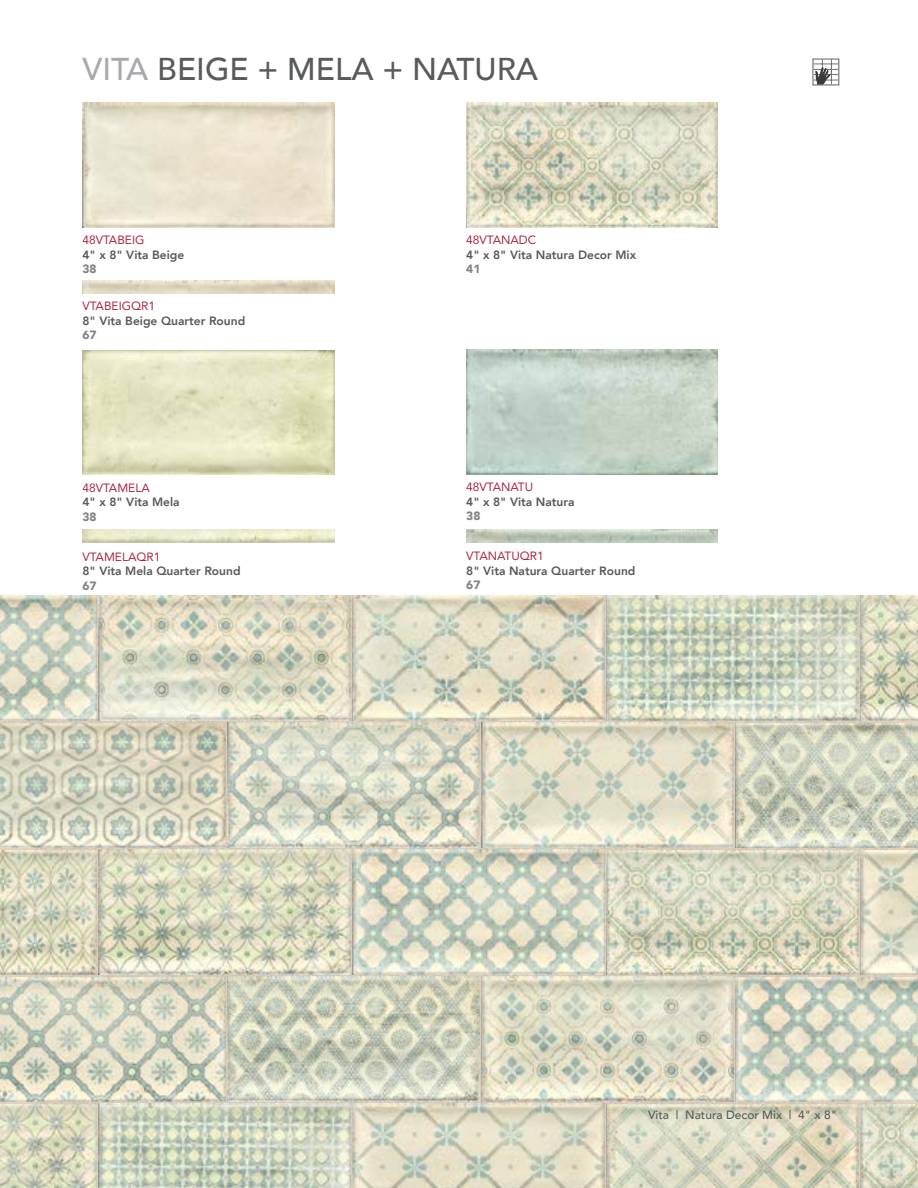
<style>
.page{position:relative;width:918px;height:1188px;background:#fff}
.page>*{position:absolute;margin:0;border:0;box-sizing:border-box;transform-origin:0 0}
.t1{font:500 31.5px "Avenir";color:#595a5c}
.t2{font:800 12px "Avenir";color:#58595b}
.t3{font:12px "Avenir";color:#aa2842}
.t4{font:500 12px "Avenir";color:#58595b}
.t5{font:900 12px "Avenir";color:#808285}
.s1{color:#a7a9ac}
</style>
<div class="page">
<img style="left:82px;top:350px;width:252px;height:125px">
<img style="left:466px;top:350px;width:252px;height:124px">
<img style="left:82px;top:281px;width:252px;height:12px">
<img style="left:82px;top:530px;width:252px;height:13px">
<img style="left:466px;top:529px;width:252px;height:13px">
<img style="left:101px;top:596px;width:249px;height:123px">
<img style="left:354px;top:596px;width:250px;height:123px">
<img style="left:0;top:724px;width:226px;height:124px">
<img style="left:484px;top:724px;width:249px;height:122px">
<img style="left:230px;top:724px;width:249px;height:122px">
<img style="left:101px;top:851px;width:249px;height:122px">
<img style="left:354px;top:851px;width:250px;height:122px">
<img style="left:0;top:977px;width:225px;height:125px">
<img style="left:484px;top:978px;width:249px;height:123px">
<img style="left:230px;top:978px;width:249px;height:123px">
<img style="left:608px;top:596px;width:250px;height:123px">
<img style="left:863px;top:596px;width:55px;height:125px">
<img style="left:0;top:596px;width:96px;height:123px">
<img style="left:738px;top:723px;width:180px;height:125px">
<img style="left:608px;top:851px;width:250px;height:122px">
<img style="left:863px;top:850px;width:55px;height:125px">
<img style="left:0;top:850px;width:96px;height:125px">
<img style="left:738px;top:977px;width:180px;height:125px">
<img style="left:101px;top:1105px;width:249px;height:83px">
<img style="left:354px;top:1105px;width:250px;height:83px">
<img style="left:608px;top:1105px;width:250px;height:83px">
<img style="left:863px;top:1104px;width:55px;height:84px">
<img style="left:0;top:1104px;width:96px;height:84px">
<svg style="left:96px;top:596px;width:5px;height:123px"></svg>
<svg style="left:226px;top:724px;width:4px;height:122px"></svg>
<svg style="left:96px;top:1105px;width:5px;height:83px"></svg>
<svg style="left:96px;top:851px;width:5px;height:122px"></svg>
<svg style="left:226px;top:978px;width:4px;height:123px"></svg>
<svg style="left:350px;top:596px;width:4px;height:123px"></svg>
<svg style="left:479px;top:724px;width:5px;height:122px"></svg>
<svg style="left:350px;top:1105px;width:4px;height:83px"></svg>
<svg style="left:350px;top:851px;width:4px;height:122px"></svg>
<svg style="left:479px;top:978px;width:5px;height:123px"></svg>
<svg style="left:604px;top:596px;width:4px;height:123px"></svg>
<svg style="left:733px;top:724px;width:5px;height:122px"></svg>
<svg style="left:604px;top:1105px;width:4px;height:83px"></svg>
<svg style="left:604px;top:851px;width:4px;height:122px"></svg>
<svg style="left:733px;top:978px;width:5px;height:123px"></svg>
<svg style="left:858px;top:596px;width:5px;height:123px"></svg>
<svg style="left:858px;top:1105px;width:5px;height:83px"></svg>
<svg style="left:858px;top:851px;width:5px;height:122px"></svg>
<svg style="left:0;top:719px;width:895px;height:5px;background:#d2cdbc"></svg>
<svg style="left:32px;top:1101px;width:864px;height:4px;background:#d7d1c1"></svg>
<svg style="left:32px;top:846px;width:864px;height:5px;background:#d3cfbf"></svg>
<svg style="left:32px;top:973px;width:863px;height:5px;background:#d2cdbd"></svg>
<img style="left:466px;top:103px;width:252px;height:125px">
<img style="left:82px;top:103px;width:252px;height:125px">
<svg style="left:812px;top:58px;width:27px;height:28px"></svg>
<svg style="left:814px;top:60px;width:24px;height:25px"></svg>
<h1 class="t1" style="left:82px;top:42px;width:457px"><span class="s1">VITA</span> BEIGE + MELA + NATURA</h1>
<p class="t3" style="left:82px;top:230px;width:64px">48VTABEIG</p>
<p class="t2" style="left:82px;top:245px;width:103px">4" x 8" Vita Beige</p>
<p class="t5" style="left:82px;top:259px;width:16px">38</p>
<p class="t3" style="left:466px;top:230px;width:72px">48VTANADC</p>
<p class="t2" style="left:466px;top:245px;width:171px">4" x 8" Vita Natura Decor Mix</p>
<p class="t5" style="left:466px;top:259px;width:16px">41</p>
<p class="t3" style="left:82px;top:296px;width:74px">VTABEIGQR1</p>
<p class="t2" style="left:82px;top:311px;width:164px">8" Vita Beige Quarter Round</p>
<p class="t5" style="left:82px;top:325px;width:16px">67</p>
<p class="t3" style="left:82px;top:478px;width:69px">48VTAMELA</p>
<p class="t2" style="left:82px;top:493px;width:99px">4" x 8" Vita Mela</p>
<p class="t5" style="left:82px;top:506px;width:16px">38</p>
<p class="t3" style="left:466px;top:477px;width:68px">48VTANATU</p>
<p class="t2" style="left:466px;top:492px;width:110px">4" x 8" Vita Natura</p>
<p class="t5" style="left:466px;top:506px;width:16px">38</p>
<p class="t3" style="left:82px;top:547px;width:80px">VTAMELAQR1</p>
<p class="t2" style="left:82px;top:562px;width:160px">8" Vita Mela Quarter Round</p>
<p class="t5" style="left:82px;top:575px;width:16px">67</p>
<p class="t3" style="left:466px;top:546px;width:79px">VTANATUQR1</p>
<p class="t2" style="left:466px;top:561px;width:171px">8" Vita Natura Quarter Round</p>
<p class="t5" style="left:466px;top:575px;width:16px">67</p>
<p class="t4" style="left:648px;top:1104px;width:190px">Vita | Natura Decor Mix | 4" x 8"</p>
</div>
